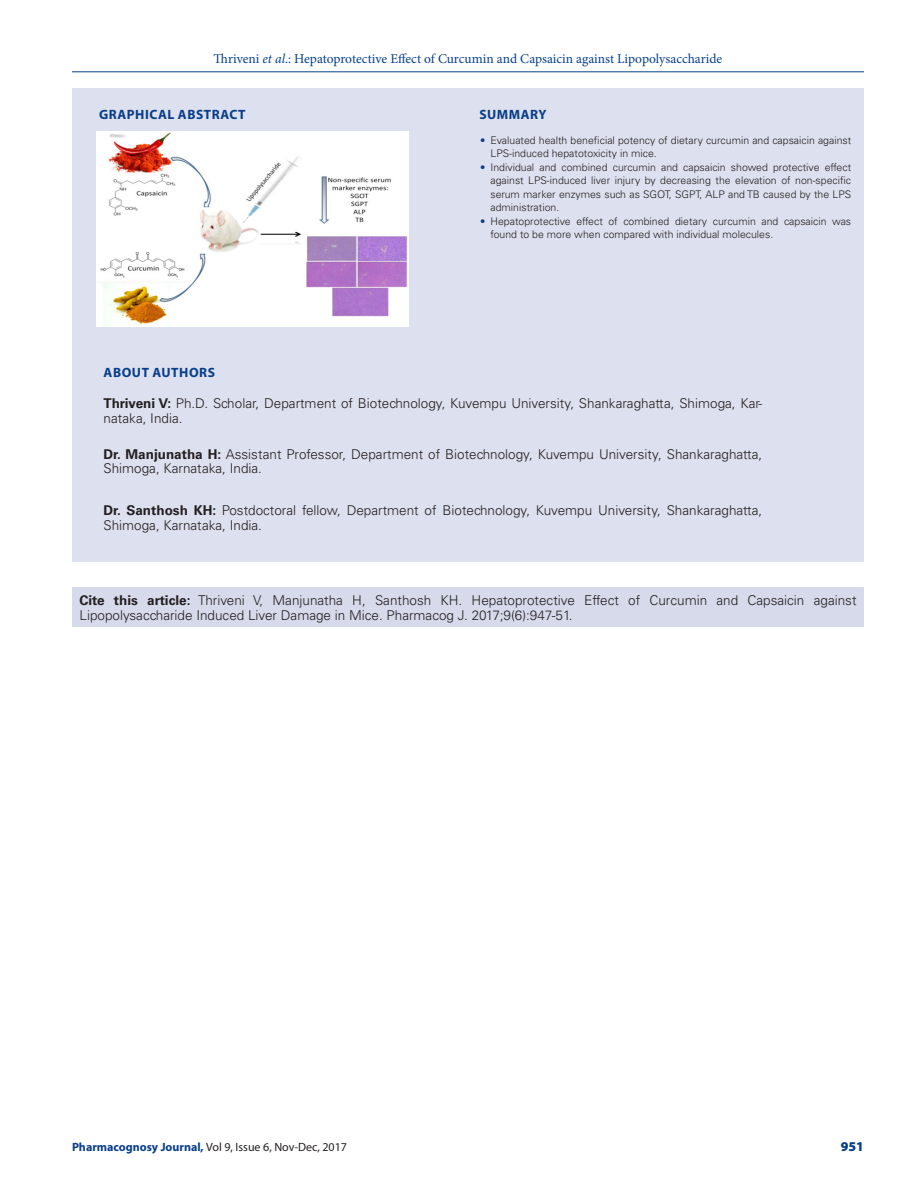
<style>
.page{position:relative;width:918px;height:1188px;background:#fff}
.page>*{position:absolute;margin:0;border:0;box-sizing:border-box;transform-origin:0 0}
.ABS_AU_TX{font:300 13.5px/14.2px "Univers LT Std";color:#231f20}
.ABS_TXT{font:300 13.5px/14.2px "Univers LT Std";color:#231f20}
.t1{font:13.5px "Minion Pro";color:#083e89}
.ABS_HD{font:700 13.5px "Myriad Pro";letter-spacing:.04em;color:#083e89}
.t2{font:900 13.5px "Myriad Pro";color:#083e89}
.t3{font:12px "Myriad Pro";color:#231f20}
.t4{font:300 10.5px/13.5px "Univers LT Std";color:#231f20}
.s1{font-style:italic}
.s2{color:#083e89}
.s3{font-weight:700}
.s4{font-weight:700;color:#083e89}
</style>
<div class="page">
<hr style="left:72px;top:72px;width:792px;height:1px;background:#083e89">
<div style="left:72px;top:588px;width:792px;height:39px;background:#d6daeb"></div>
<div style="left:72px;top:88px;width:792px;height:474px;background:#dde0ee"></div>
<img style="left:97px;top:131px;width:312px;height:196px">
<p class="t1" style="left:214px;top:50px;width:510px">Thriveni <span class="s1">et al</span>.: Hepatoprotective Effect of Curcumin and Capsaicin against Lipopolysaccharide</p>
<p class="ABS_HD" style="left:99px;top:106px;width:148px">GRAPHICAL ABSTRACT</p>
<p class="ABS_HD" style="left:479px;top:106px;width:69px">SUMMARY</p>
<p class="ABS_HD" style="left:104px;top:363px;width:113px">ABOUT AUTHORS</p>
<p class="t4" style="left:490px;top:133px;width:362px;text-indent:-10px"><span class="s2">•</span> Evaluated health beneficial potency of dietary curcumin and capsaicin against<br>LPS-induced hepatotoxicity in mice.</p>
<p class="t4" style="left:490px;top:160px;width:362px;text-align:justify;text-indent:-10px"><span class="s2">•</span> Individual and combined curcumin and capsaicin showed protective effect against LPS-induced liver injury by decreasing the elevation of non-specific serum marker enzymes such as SGOT, SGPT, ALP and TB caused by the LPS administration.</p>
<p class="t4" style="left:490px;top:214px;width:362px;text-indent:-10px"><span class="s2">•</span> Hepatoprotective effect of combined dietary curcumin and capsaicin was found to be more when compared with individual molecules.</p>
<p class="ABS_AU_TX" style="left:104px;top:396px;width:660px"><span class="s3">Thriveni V:</span> Ph.D. Scholar, Department of Biotechnology, Kuvempu University, Shankaraghatta, Shimoga, Kar&shy;nataka, India.</p>
<p class="ABS_AU_TX" style="left:104px;top:447px;width:660px"><span class="s3">Dr. Manjunatha H:</span> Assistant Professor, Department of Biotechnology, Kuvempu University, Shankaraghatta,<br>Shimoga, Karnataka, India.</p>
<p class="ABS_AU_TX" style="left:104px;top:503px;width:660px"><span class="s3">Dr. Santhosh KH:</span> Postdoctoral fellow, Department of Biotechnology, Kuvempu University, Shankaraghatta,<br>Shimoga, Karnataka, India.</p>
<p class="ABS_TXT" style="left:80px;top:593px;width:779px"><span class="s3">Cite this article:</span> Thriveni V, Manjunatha H, Santhosh KH. Hepatoprotective Effect of Curcumin and Capsaicin against<br>Lipopolysaccharide Induced Liver Damage in Mice. Pharmacog J. 2017;9(6):947-51.</p>
<p class="t3" style="left:72px;top:1139px;width:277px"><span class="s4">Pharmacognosy Journal,</span> Vol 9, Issue 6, Nov-Dec, 2017</p>
<p class="t2" style="left:841px;top:1137px;width:25px">951</p>
</div>
